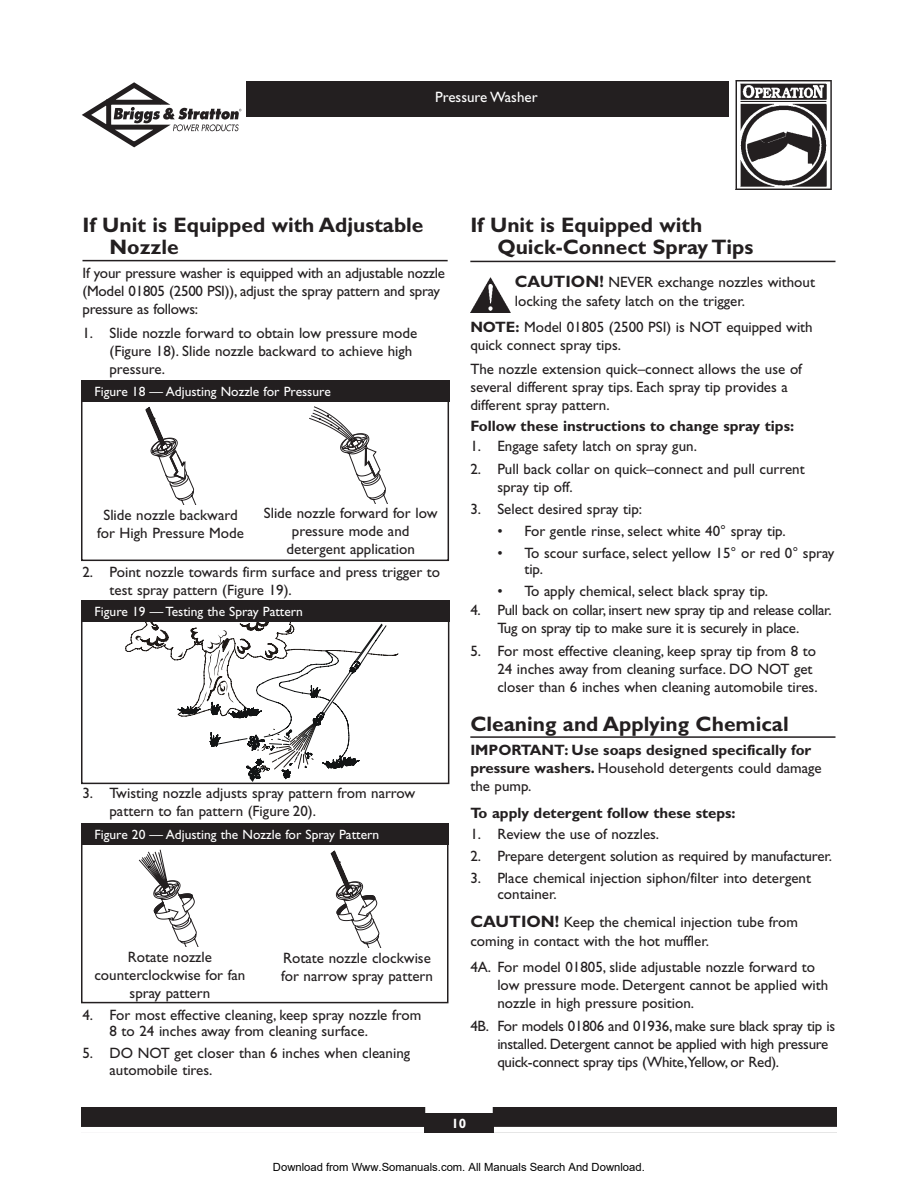
<style>
.page{position:relative;width:918px;height:1188px;background:#fff}
.page>*{position:absolute;margin:0;border:0;box-sizing:border-box;transform-origin:0 0}
.t1{font:700 21px/22.5px "Gill Sans";color:#231f20}
.t2{font:15px/18px "Gill Sans";color:#231f20}
.t3{font:15px/18px "Gill Sans";letter-spacing:-.02em;color:#231f20;text-align:center}
.t4{font:700 15px/18px "Gill Sans";color:#231f20}
.t5{font:15px "Gill Sans";color:#fff}
.t6{font:13.5px "Gill Sans";color:#fff}
.t7{font:700 13.5px "Gill Sans";color:#fff}
.t8{font:11.25px "Arial";color:#000}
.s1{font-weight:700;font-size:16.5px}
.s2{font-weight:700}
.s3{font-weight:400}
</style>
<div class="page">
<svg style="left:82px;top:82px;width:159px;height:66px"></svg>
<div style="left:81px;top:1107px;width:756px;height:26px;background:#231f20"></div>
<div style="left:425px;top:1107px;width:68px;height:6px;background:#fff"></div>
<div style="left:494px;top:1127px;width:343px;height:6px;background:#fff"></div>
<div style="left:81px;top:1127px;width:343px;height:6px;background:#fff"></div>
<div style="left:247px;top:81px;width:482px;height:36px;background:#231f20"></div>
<img style="left:735px;top:81px;width:97px;height:108px">
<hr style="left:82px;top:260px;width:366px;height:1px;background:#231f20">
<hr style="left:470px;top:261px;width:366px;height:1px;background:#231f20">
<hr style="left:470px;top:736px;width:366px;height:2px;background:#231f20">
<img style="left:470px;top:277px;width:40px;height:35px">
<div style="left:81px;top:398px;width:368px;height:163px;border:2px solid #231f20"></div>
<div style="left:81px;top:380px;width:368px;height:22px;background:#231f20"></div>
<svg style="left:145px;top:407px;width:52px;height:98px"></svg>
<svg style="left:309px;top:406px;width:79px;height:98px"></svg>
<svg style="left:125px;top:622px;width:274px;height:159px"></svg>
<div style="left:81px;top:619px;width:368px;height:165px;border:2px solid #231f20"></div>
<div style="left:81px;top:600px;width:368px;height:22px;background:#231f20"></div>
<div style="left:81px;top:842px;width:367px;height:161px;border:2px solid #231f20"></div>
<div style="left:81px;top:824px;width:367px;height:21px;background:#231f20"></div>
<svg style="left:139px;top:850px;width:60px;height:97px"></svg>
<svg style="left:331px;top:851px;width:51px;height:97px"></svg>
<p class="t5" style="left:435px;top:92px;width:104px">Pressure Washer</p>
<h1 class="t1" style="left:110px;top:216px;width:315px;text-indent:-27px">If Unit is Equipped with Adjustable<br>Nozzle</h1>
<p class="t2" style="left:82px;top:266px;width:364px">If your pressure washer is equipped with an adjustable nozzle (Model 01805 (2500 PSI)), adjust the spray pattern and spray pressure as follows:</p>
<p class="t2" style="left:110px;top:325px;width:309px;text-indent:-27px">1. Slide nozzle forward to obtain low pressure mode (Figure 18). Slide nozzle backward to achieve high pressure.</p>
<p class="t6" style="left:94px;top:386px;width:238px">Figure 18 — Adjusting Nozzle for Pressure</p>
<p class="t2" style="left:97px;top:507px;width:148px;text-align:center">Slide nozzle backward for High Pressure Mode</p>
<p class="t2" style="left:264px;top:506px;width:175px;text-align:center">Slide nozzle forward for low pressure mode and detergent application</p>
<p class="t2" style="left:110px;top:565px;width:332px;text-indent:-27px">2. Point nozzle towards firm surface and press trigger to test spray pattern (Figure 19).</p>
<p class="t6" style="left:95px;top:607px;width:210px">Figure 19 — Testing the Spray Pattern</p>
<p class="t2" style="left:110px;top:786px;width:307px;text-indent:-27px">3. Twisting nozzle adjusts spray pattern from narrow pattern to fan pattern (Figure 20).</p>
<p class="t6" style="left:94px;top:830px;width:286px">Figure 20 — Adjusting the Nozzle for Spray Pattern</p>
<p class="t2" style="left:94px;top:949px;width:153px;text-align:center">Rotate nozzle counterclockwise for fan spray pattern</p>
<p class="t2" style="left:281px;top:951px;width:153px">Rotate nozzle clockwise for narrow spray pattern</p>
<p class="t2" style="left:110px;top:1008px;width:313px;line-height:16.5px;text-indent:-27px">4. For most effective cleaning, keep spray nozzle from<br>8 to 24 inches away from cleaning surface.</p>
<p class="t2" style="left:110px;top:1046px;width:302px;line-height:16.5px;text-indent:-27px">5. DO NOT get closer than 6 inches when cleaning automobile tires.</p>
<h1 class="t1" style="left:497px;top:216px;width:258px;text-indent:-27px">If Unit is Equipped with<br>Quick-Connect Spray Tips</h1>
<p class="t2" style="left:515px;top:274px;width:302px;line-height:18.8px"><span class="s1">CAUTION!</span> NEVER exchange nozzles without locking the safety latch on the trigger.</p>
<p class="t2" style="left:470px;top:320px;width:344px"><span class="s2">NOTE:</span> Model 01805 (2500 PSI) is NOT equipped with quick connect spray tips.</p>
<p class="t2" style="left:470px;top:361px;width:333px">The nozzle extension quick–connect allows the use of several different spray tips. Each spray tip provides a different spray pattern.</p>
<p class="t4" style="left:470px;top:419px;width:325px">Follow these instructions to change spray tips:</p>
<p class="t2" style="left:470px;top:438px;width:228px">1. Engage safety latch on spray gun.</p>
<p class="t2" style="left:497px;top:462px;width:309px;text-indent:-27px">2. Pull back collar on quick–connect and pull current spray tip off.</p>
<p class="t2" style="left:470px;top:501px;width:173px">3. Select desired spray tip:</p>
<p class="t2" style="left:497px;top:523px;width:290px">• For gentle rinse, select white 40° spray tip.</p>
<p class="t2" style="left:524px;top:546px;width:312px;line-height:16.5px;text-indent:-27px">• To scour surface, select yellow 15° or red 0° spray tip.</p>
<p class="t2" style="left:497px;top:584px;width:272px">• To apply chemical, select black spray tip.</p>
<p class="t3" style="left:470px;top:603px;width:363px">4. Pull back on collar, insert new spray tip and release collar.<br>Tug on spray tip to make sure it is securely in place.</p>
<p class="t2" style="left:497px;top:644px;width:322px;text-indent:-27px">5. For most effective cleaning, keep spray tip from 8 to<br>24 inches away from cleaning surface. DO NOT get closer than 6 inches when cleaning automobile tires.</p>
<h1 class="t1" style="left:470px;top:715px;width:320px">Cleaning and Applying Chemical</h1>
<p class="t4" style="left:470px;top:742px;width:353px">IMPORTANT: Use soaps designed specifically for pressure washers. <span class="s3">Household detergents could damage the pump.</span></p>
<p class="t4" style="left:470px;top:805px;width:267px">To apply detergent follow these steps:</p>
<p class="t2" style="left:470px;top:826px;width:190px">1. Review the use of nozzles.</p>
<p class="t2" style="left:470px;top:848px;width:363px">2. Prepare detergent solution as required by manufacturer.</p>
<p class="t2" style="left:497px;top:871px;width:315px;line-height:16.5px;text-indent:-27px">3. Place chemical injection siphon/filter into detergent container.</p>
<p class="t2" style="left:470px;top:914px;width:329px;line-height:18.8px"><span class="s1">CAUTION!</span> Keep the chemical injection tube from coming in contact with the hot muffler.</p>
<p class="t2" style="left:497px;top:960px;width:332px;text-indent:-27px">4A. For model 01805, slide adjustable nozzle forward to low pressure mode. Detergent cannot be applied with nozzle in high pressure position.</p>
<p class="t3" style="left:497px;top:1019px;width:339px;text-align:left;text-indent:-27px">4B. For models 01806 and 01936, make sure black spray tip is installed. Detergent cannot be applied with high pressure quick-connect spray tips (White,Yellow, or Red).</p>
<p class="t7" style="left:452px;top:1119px;width:16px">10</p>
<p class="t8" style="left:273px;top:1160px;width:373px">Download from Www.Somanuals.com. All Manuals Search And Download.</p>
</div>
